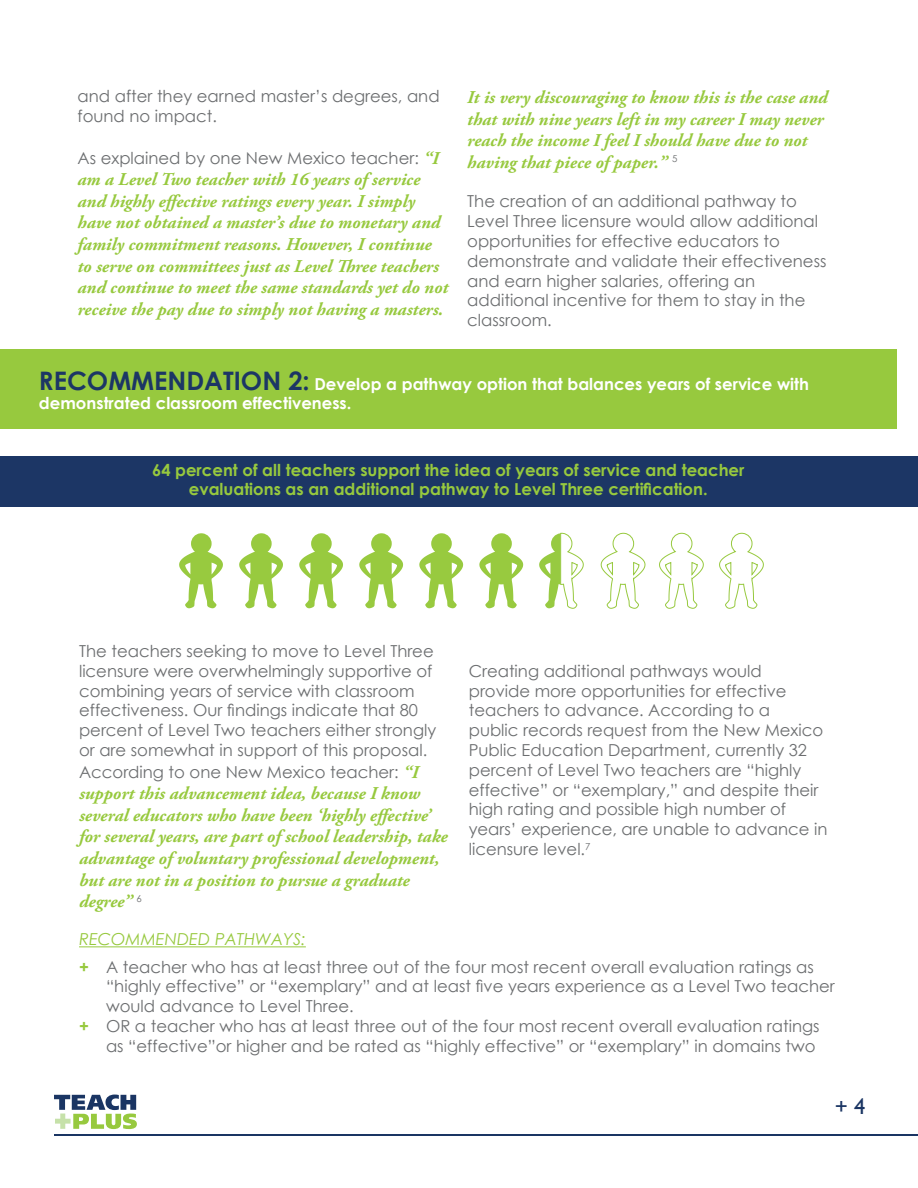
<style>
.page{position:relative;width:918px;height:1188px;background:#fff}
.page>*{position:absolute;margin:0;border:0;box-sizing:border-box;transform-origin:0 0}
.t1{font:22.5px "Gill Sans";color:#1a3563}
.t2{font:italic 700 18px/21.6px "Adobe Garamond Pro";color:#97c93e}
.t3{font:16.5px/19.8px "Century Gothic";color:#6c6e70}
.t4{font:700 16.5px/19.8px "Century Gothic";color:#97c93e;text-align:center}
.t5{font:700 16.5px/19.8px "Century Gothic";color:#fff}
.s1{font-family:"Adobe Garamond Pro";font-weight:700;font-style:italic;font-size:18px;color:#97c93e}
.s2{font-size:25.5px;color:#1c3665}
.s3{font-style:italic;color:#97c93e}
.s4{font-weight:700;color:#97c93e}
</style>
<div class="page">
<hr style="left:79px;top:946px;width:227px;height:1px;background:#97c93e">
<div style="left:0;top:349px;width:897px;height:80px;background:#97c93e"></div>
<svg style="left:54px;top:1095px;width:83px;height:34px"></svg>
<hr style="left:54px;top:1134px;width:864px;height:1px;background:#1a3563">
<div style="left:0;top:456px;width:918px;height:50px;background:#1c3665"></div>
<svg style="left:179px;top:533px;width:44px;height:75px"></svg>
<svg style="left:239px;top:533px;width:44px;height:75px"></svg>
<svg style="left:299px;top:533px;width:44px;height:75px"></svg>
<svg style="left:359px;top:533px;width:44px;height:75px"></svg>
<svg style="left:419px;top:533px;width:44px;height:75px"></svg>
<svg style="left:479px;top:533px;width:44px;height:75px"></svg>
<svg style="left:600px;top:532px;width:46px;height:77px"></svg>
<svg style="left:659px;top:532px;width:45px;height:77px"></svg>
<svg style="left:719px;top:532px;width:45px;height:77px"></svg>
<svg style="left:539px;top:532px;width:45px;height:77px"></svg>
<p class="t3" style="left:78px;top:86px;width:364px">and after they earned master’s degrees, and found no impact.</p>
<p class="t3" style="left:78px;top:147px;width:363px">As explained by one New Mexico teacher: <span class="s1">“I</span></p>
<p class="t2" style="left:78px;top:169px;width:372px">am a Level Two teacher with 16 years of service and highly effective ratings every year. I simply have not obtained a master’s due to monetary and family commitment reasons. However, I continue to serve on committees just as Level Three teachers and continue to meet the same standards yet do not receive the pay due to simply not having a masters.</p>
<p class="t2" style="left:467px;top:87px;width:362px">It is very discouraging to know this is the case and that with nine years left in my career I may never reach the income I feel I should have due to not having that piece of paper.” <sup>5</sup></p>
<p class="t3" style="left:467px;top:191px;width:361px">The creation of an additional pathway to Level Three licensure would allow additional opportunities for effective educators to demonstrate and validate their effectiveness and earn higher salaries, offering an additional incentive for them to stay in the classroom.</p>
<p class="t5" style="left:39px;top:373px;width:772px"><span class="s2">RECOMMENDATION 2:</span> Develop a pathway option that balances years of service with demonstrated classroom effectiveness.</p>
<p class="t4" style="left:152px;top:459px;width:594px">64 percent of all teachers support the idea of years of service and teacher evaluations as an additional pathway to Level Three certification.</p>
<p class="t3" style="left:79px;top:641px;width:359px">The teachers seeking to move to Level Three licensure were overwhelmingly supportive of combining years of service with classroom effectiveness. Our findings indicate that 80 percent of Level Two teachers either strongly or are somewhat in support of this proposal.</p>
<p class="t3" style="left:79px;top:762px;width:341px">According to one New Mexico teacher: <span class="s1">“I</span></p>
<p class="t2" style="left:79px;top:783px;width:370px">support this advancement idea, because I know several educators who have been ‘highly effective’ for several years, are part of school leadership, take advantage of voluntary professional development, but are not in a position to pursue a graduate degree” <sup>6</sup></p>
<p class="t3" style="left:469px;top:661px;width:360px">Creating additional pathways would<br>provide more opportunities for effective teachers to advance. According to a<br>public records request from the New Mexico Public Education Department, currently 32 percent of Level Two teachers are “highly effective” or “exemplary,” and despite their high rating and possible high number of years’ experience, are unable to advance in licensure level.<sup>7</sup></p>
<p class="t3" style="left:79px;top:925px;width:736px;line-height:27.3px"><span class="s3">RECOMMENDED PATHWAYS:<br></span><span class="s4">+</span> A teacher who has at least three out of the four most recent overall evaluation ratings as</p>
<p class="t3" style="left:106px;top:976px;width:730px">“highly effective” or “exemplary” and at least five years experience as a Level Two teacher</p>
<p class="t3" style="left:106px;top:996px;width:249px">would advance to Level Three.</p>
<p class="t3" style="left:79px;top:1016px;width:742px"><span class="s4">+</span> OR a teacher who has at least three out of the four most recent overall evaluation ratings</p>
<p class="t3" style="left:106px;top:1036px;width:711px">as “effective”or higher and be rated as “highly effective” or “exemplary” in domains two</p>
<h1 class="t1" style="left:835px;top:1093px;width:32px">+ 4</h1>
</div>
